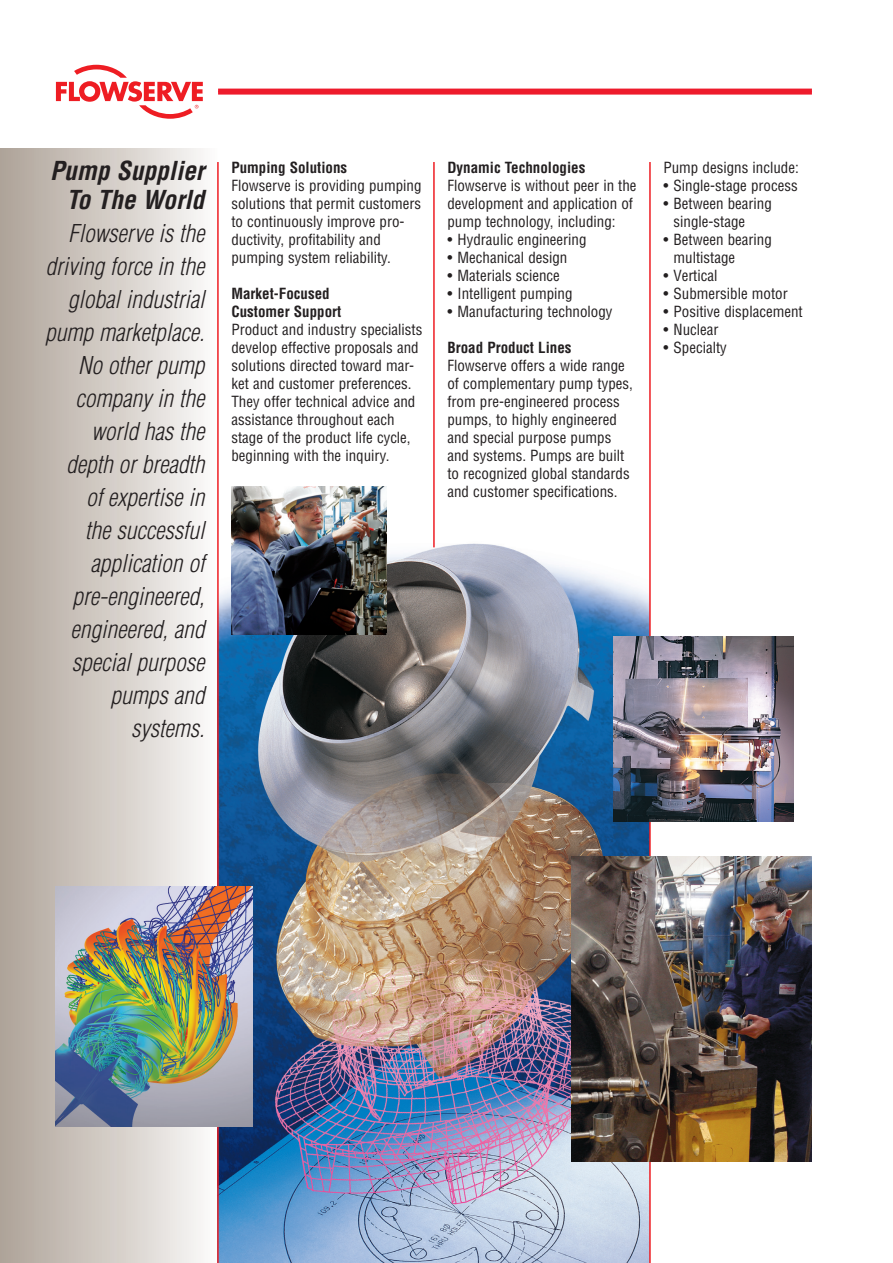
<style>
.page{position:relative;width:893px;height:1263px;background:#fff}
.page>*{position:absolute;margin:0;border:0;box-sizing:border-box;transform-origin:0 0}
.PB4-Bulletin_Subtitl{font:italic 700 condensed 25.5px/28.5px "Helvetica LT Std";color:#231f20;text-align:right}
.PB4-Left_Page_Captio{font:italic 300 condensed 24px/33px "Helvetica LT Std";color:#231f20;text-align:right}
.PB4-Body_Copy{font:condensed 15px/18px "Helvetica LT Std";color:#231f20}
.PB4-Body_Bullets{font:condensed 15px "Helvetica LT Std";color:#231f20}
.PB4-Subhead{font:700 condensed 15px "Helvetica LT Std";color:#231f20}
.L2__Subhead{font:700 condensed 15px "Helvetica LT Std";color:#231f20}
</style>
<div class="page">
<svg style="left:56px;top:65px;width:147px;height:54px"></svg>
<div style="left:218px;top:89px;width:594px;height:6px;background:#ee1b2c"></div>
<div style="left:0;top:148px;width:218px;height:1115px;background:linear-gradient(to right,#ada297,#fbfaf9)"></div>
<img style="left:219px;top:536px;width:430px;height:727px">
<hr style="left:217px;top:162px;width:2px;height:1101px;background:#ee1d23">
<hr style="left:649px;top:162px;width:2px;height:1101px;background:#ee1d23">
<img style="left:613px;top:637px;width:181px;height:184px">
<hr style="left:433px;top:162px;width:2px;height:385px;background:#ee1d23">
<img style="left:572px;top:857px;width:240px;height:304px">
<img style="left:231px;top:486px;width:155px;height:148px">
<img style="left:56px;top:886px;width:196px;height:240px">
<p class="PB4-Bulletin_Subtitl" style="left:50px;top:157px;width:156px">Pump Supplier<br>To The World</p>
<p class="PB4-Left_Page_Captio" style="left:45px;top:217px;width:161px">Flowserve is the driving force in the global industrial pump marketplace.<br>No other pump company in the world has the depth or breadth of expertise in<br>the successful application of pre-engineered, engineered, and special purpose pumps and systems.</p>
<p class="PB4-Subhead" style="left:231px;top:158px;width:117px">Pumping Solutions</p>
<p class="PB4-Body_Copy" style="left:231px;top:176px;width:192px">Flowserve is providing pumping solutions that permit customers to continuously improve pro&shy;ductivity, profitability and pumping system reliability.</p>
<p class="PB4-Subhead" style="left:231px;top:284px;width:100px">Market-Focused</p>
<p class="PB4-Subhead" style="left:231px;top:302px;width:111px">Customer Support</p>
<p class="PB4-Body_Copy" style="left:231px;top:320px;width:192px">Product and industry specialists develop effective proposals and solutions directed toward mar&shy;ket and customer preferences.<br>They offer technical advice and assistance throughout each stage of the product life cycle, beginning with the inquiry.</p>
<p class="L2__Subhead" style="left:447px;top:158px;width:139px">Dynamic Technologies</p>
<p class="PB4-Body_Copy" style="left:447px;top:176px;width:191px">Flowserve is without peer in the development and application of pump technology, including:</p>
<p class="PB4-Body_Bullets" style="left:447px;top:230px;width:141px">• Hydraulic engineering</p>
<p class="PB4-Body_Bullets" style="left:447px;top:248px;width:122px">• Mechanical design</p>
<p class="PB4-Body_Bullets" style="left:447px;top:266px;width:114px">• Materials science</p>
<p class="PB4-Body_Bullets" style="left:447px;top:284px;width:127px">• Intelligent pumping</p>
<p class="PB4-Body_Bullets" style="left:447px;top:302px;width:167px">• Manufacturing technology</p>
<p class="PB4-Subhead" style="left:447px;top:338px;width:126px">Broad Product Lines</p>
<p class="PB4-Body_Copy" style="left:447px;top:356px;width:187px">Flowserve offers a wide range of complementary pump types, from pre-engineered process pumps, to highly engineered and special purpose pumps and systems. Pumps are built to recognized global standards and customer specifications.</p>
<p class="PB4-Body_Copy" style="left:663px;top:158px;width:137px">Pump designs include:</p>
<p class="PB4-Body_Bullets" style="left:663px;top:176px;width:136px">• Single-stage process</p>
<p class="PB4-Body_Bullets" style="left:663px;top:194px;width:110px">• Between bearing</p>
<p class="PB4-Body_Bullets" style="left:674px;top:212px;width:73px">single-stage</p>
<p class="PB4-Body_Bullets" style="left:663px;top:230px;width:110px">• Between bearing</p>
<p class="PB4-Body_Bullets" style="left:674px;top:248px;width:63px">multistage</p>
<p class="PB4-Body_Bullets" style="left:663px;top:266px;width:55px">• Vertical</p>
<p class="PB4-Body_Bullets" style="left:663px;top:284px;width:126px">• Submersible motor</p>
<p class="PB4-Body_Bullets" style="left:663px;top:302px;width:141px">• Positive displacement</p>
<p class="PB4-Body_Bullets" style="left:663px;top:320px;width:57px">• Nuclear</p>
<p class="PB4-Body_Bullets" style="left:663px;top:338px;width:65px">• Specialty</p>
</div>
